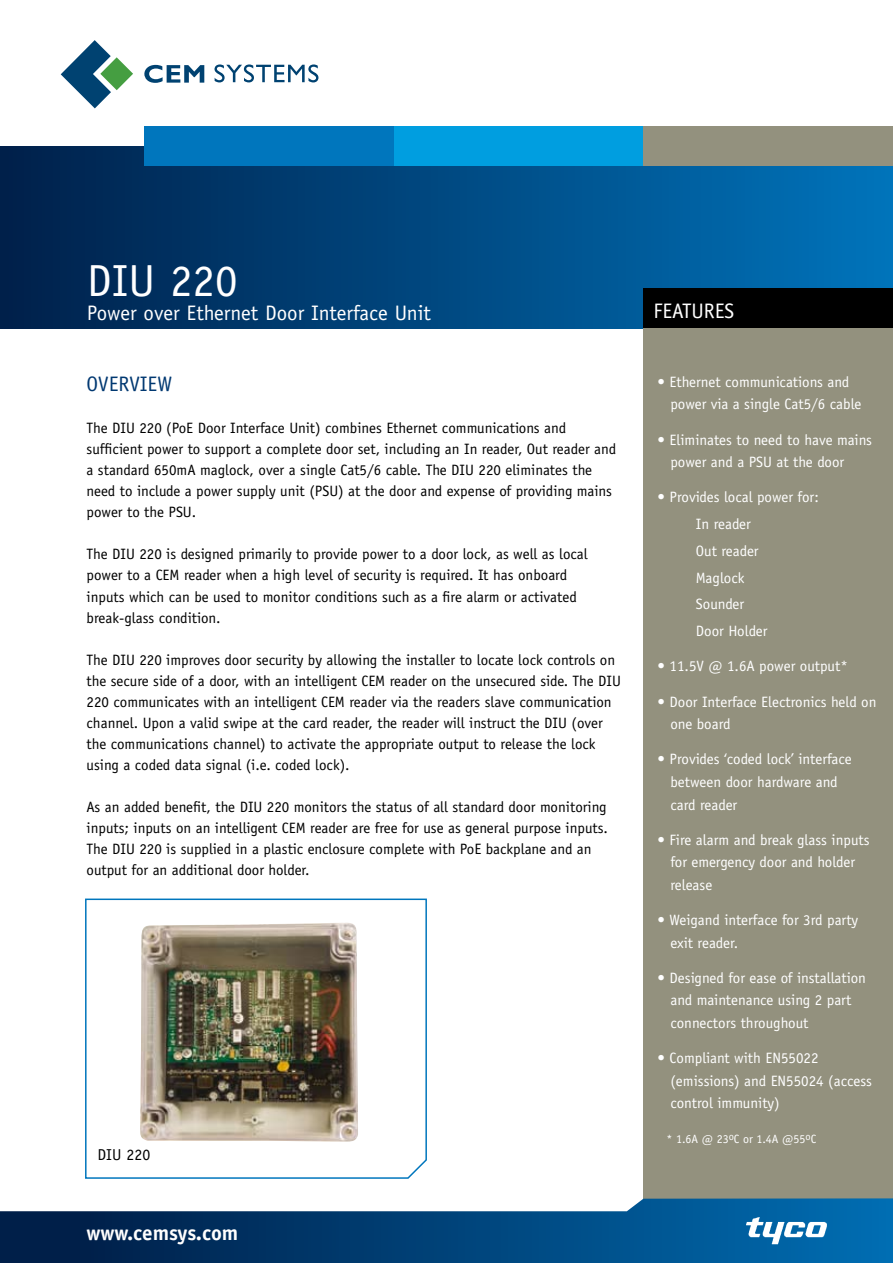
<style>
.page{position:relative;width:893px;height:1263px;background:#fff}
.page>*{position:absolute;margin:0;border:0;box-sizing:border-box;transform-origin:0 0}
.t1{font:45px "Officina Sans";color:#fff}
.t2{font:21px "Officina Sans";color:#fff}
.t3{font:700 21px "Officina Sans";color:#fff}
.t4{font:21px "Officina Sans";color:#003871}
.t5{font:15.75px "Officina Sans";color:#000}
.t6{font:15px/21px "Officina Sans";color:#000}
.t7{font:15px/22.5px "Officina Sans";color:#fff}
.t8{font:12px "Officina Sans";color:#fff}
</style>
<div class="page">
<div style="left:0;top:146px;width:893px;height:182px;background:linear-gradient(to right,#00204b,#0072b8)"></div>
<div style="left:643px;top:328px;width:250px;height:882px;background:#93917e"></div>
<svg style="left:0;top:1198px;width:893px;height:65px;background:#26608e"></svg>
<div style="left:145px;top:127px;width:250px;height:39px;background:#0076bd"></div>
<div style="left:395px;top:127px;width:250px;height:39px;background:#009ee0"></div>
<div style="left:643px;top:127px;width:250px;height:39px;background:#93917e"></div>
<svg style="left:215px;top:64px;width:103px;height:18px"></svg>
<svg style="left:144px;top:65px;width:60px;height:18px"></svg>
<svg style="left:61px;top:40px;width:72px;height:68px"></svg>
<div style="left:643px;top:289px;width:250px;height:39px;background:#000"></div>
<img style="left:85px;top:898px;width:342px;height:281px">
<img style="left:745px;top:1216px;width:82px;height:28px">
<h1 class="t1" style="left:87px;top:254px;width:152px">DIU 220</h1>
<h2 class="t2" style="left:87px;top:300px;width:345px">Power over Ethernet Door Interface Unit</h2>
<h2 class="t4" style="left:87px;top:372px;width:87px">OVERVIEW</h2>
<p class="t6" style="left:87px;top:418px;width:531px">The DIU 220 (PoE Door Interface Unit) combines Ethernet communications and sufficient power to support a complete door set, including an In reader, Out reader and a standard 650mA maglock, over a single Cat5/6 cable. The DIU 220 eliminates the need to include a power supply unit (PSU) at the door and expense of providing mains power to the PSU.</p>
<p class="t6" style="left:87px;top:544px;width:503px">The DIU 220 is designed primarily to provide power to a door lock, as well as local power to a CEM reader when a high level of security is required. It has onboard inputs which can be used to monitor conditions such as a fire alarm or activated break-glass condition.</p>
<p class="t6" style="left:87px;top:649px;width:536px">The DIU 220 improves door security by allowing the installer to locate lock controls on the secure side of a door, with an intelligent CEM reader on the unsecured side. The DIU 220 communicates with an intelligent CEM reader via the readers slave communication channel. Upon a valid swipe at the card reader, the reader will instruct the DIU (over the communications channel) to activate the appropriate output to release the lock using a coded data signal (i.e. coded lock).</p>
<p class="t6" style="left:87px;top:796px;width:523px">As an added benefit, the DIU 220 monitors the status of all standard door monitoring inputs; inputs on an intelligent CEM reader are free for use as general purpose inputs.<br>The DIU 220 is supplied in a plastic enclosure complete with PoE backplane and an output for an additional door holder.</p>
<p class="t5" style="left:97px;top:1145px;width:54px">DIU 220</p>
<h2 class="t3" style="left:87px;top:1220px;width:153px">www.cemsys.com</h2>
<h2 class="t2" style="left:653px;top:298px;width:82px">FEATURES</h2>
<p class="t7" style="left:670px;top:371px;width:193px;text-indent:-13px">• Ethernet communications and power via a single Cat5/6 cable</p>
<p class="t7" style="left:670px;top:428px;width:203px;text-indent:-13px">• Eliminates to need to have mains power and a PSU at the door</p>
<p class="t7" style="left:696px;top:484px;width:124px;line-height:26.7px;text-indent:-38px">• Provides local power for:<br>In reader<br>Out reader<br>Maglock<br>Sounder<br>Door Holder</p>
<p class="t7" style="left:658px;top:655px;width:192px">• 11.5V @ 1.6A power output*</p>
<p class="t7" style="left:670px;top:690px;width:208px;text-indent:-13px">• Door Interface Electronics held on one board</p>
<p class="t7" style="left:670px;top:748px;width:183px;text-indent:-13px">• Provides ‘coded lock’ interface between door hardware and card reader</p>
<p class="t7" style="left:670px;top:828px;width:201px;text-indent:-13px">• Fire alarm and break glass inputs for emergency door and holder release</p>
<p class="t7" style="left:670px;top:909px;width:189px;text-indent:-13px">• Weigand interface for 3rd party exit reader.</p>
<p class="t7" style="left:670px;top:966px;width:197px;text-indent:-13px">• Designed for ease of installation and maintenance using 2 part connectors throughout</p>
<p class="t7" style="left:670px;top:1047px;width:203px;text-indent:-13px">• Compliant with EN55022 (emissions) and EN55024 (access control immunity)</p>
<p class="t8" style="left:666px;top:1132px;width:151px">* 1.6A @ 23<sup>o</sup>C or 1.4A @55<sup>o</sup>C</p>
</div>
